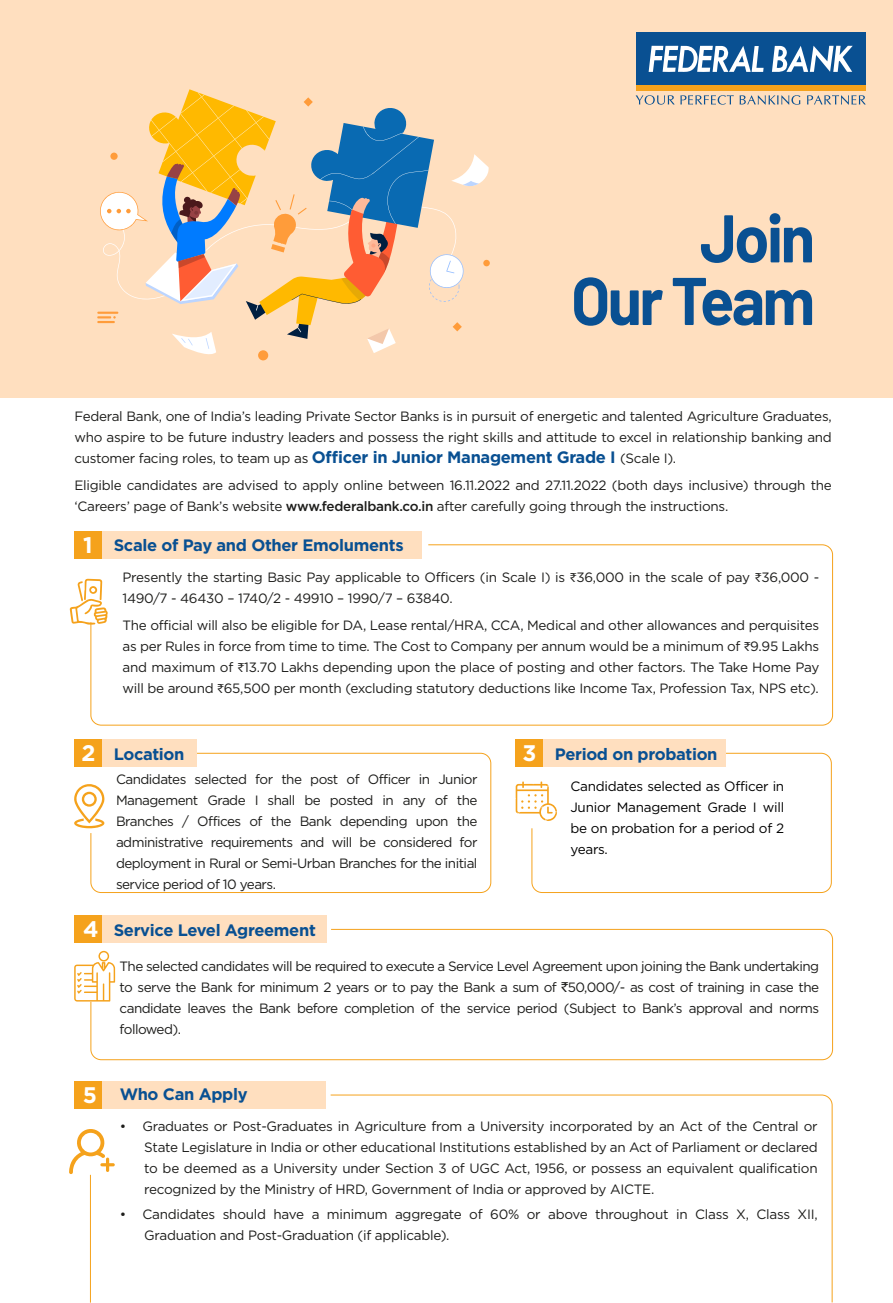
<style>
.page{position:relative;width:893px;height:1303px;background:#fff}
.page>*{position:absolute;margin:0;border:0;box-sizing:border-box;transform-origin:0 0}
.t1{font:700 67.35px/62.6px "Barlow";letter-spacing:-.04em;color:#095092;text-align:right;scale:.93 1}
.t2{font:700 22.5px "Gotham";color:#fff}
.t3{font:700 16.5px "Gotham";letter-spacing:-.02em;color:#095092}
.t4{font:13.5px/21px "Gotham";letter-spacing:-.02em;color:#1d1d1b;text-align:justify}
.t5{font:13.5px/21px "Gotham";letter-spacing:-.02em;color:#000;text-align:justify}
.s1{font-weight:700;font-size:16.5px;color:#095092}
.s2{font-weight:500}
.s3{font-size:22.5px;color:#fff}
.s4{font-family:"Myriad Pro"}
.s5{font-family:"Rupee Foradian"}
</style>
<div class="page">
<div style="left:0;top:0;width:893px;height:397px;background:#ffdfbf"></div>
<svg style="left:69px;top:1129px;width:46px;height:45px"></svg>
<div style="left:636px;top:33px;width:230px;height:58px;background:#095092"></div>
<div style="left:636px;top:85px;width:230px;height:6px;background:#f5a21c"></div>
<svg style="left:649px;top:46px;width:115px;height:26px"></svg>
<svg style="left:772px;top:46px;width:81px;height:26px"></svg>
<svg style="left:636px;top:95px;width:98px;height:10px"></svg>
<svg style="left:740px;top:95px;width:60px;height:10px"></svg>
<svg style="left:807px;top:95px;width:59px;height:10px"></svg>
<svg style="left:90px;top:544px;width:743px;height:181px"></svg>
<svg style="left:70px;top:578px;width:38px;height:47px"></svg>
<div style="left:102px;top:531px;width:319px;height:28px;background:#ffdfbf"></div>
<div style="left:74px;top:531px;width:28px;height:28px;background:#f5a21c"></div>
<svg style="left:90px;top:752px;width:401px;height:141px"></svg>
<div style="left:102px;top:739px;width:94px;height:28px;background:#ffdfbf"></div>
<div style="left:74px;top:739px;width:28px;height:28px;background:#f5a21c"></div>
<div style="left:543px;top:739px;width:182px;height:28px;background:#ffdfbf"></div>
<div style="left:515px;top:739px;width:28px;height:28px;background:#f5a21c"></div>
<svg style="left:74px;top:782px;width:31px;height:46px"></svg>
<svg style="left:516px;top:752px;width:316px;height:141px"></svg>
<svg style="left:90px;top:929px;width:743px;height:131px"></svg>
<div style="left:102px;top:915px;width:225px;height:28px;background:#ffdfbf"></div>
<div style="left:74px;top:915px;width:28px;height:28px;background:#f5a21c"></div>
<hr style="left:90px;top:1174px;width:1px;height:128px;background:#f5a21c">
<svg style="left:330px;top:1094px;width:503px;height:209px"></svg>
<div style="left:102px;top:1081px;width:224px;height:28px;background:#ffdfbf"></div>
<div style="left:74px;top:1081px;width:28px;height:28px;background:#f5a21c"></div>
<svg style="left:74px;top:951px;width:41px;height:50px"></svg>
<div style="left:258px;top:350px;width:10px;height:10px;background:#ff9c3a;border-radius:50%"></div>
<svg style="left:97px;top:89px;width:392px;height:268px"></svg>
<h1 class="t1" style="left:571px;top:207px;width:264px">Join<br>Our Team</h1>
<p class="t4" style="left:74px;top:405px;width:759px">Federal Bank, one of India’s leading Private Sector Banks is in pursuit of energetic and talented Agriculture Graduates, who aspire to be future industry leaders and possess the right skills and attitude to excel in relationship banking and customer facing roles, to team up as <span class="s1">Officer in Junior Management Grade I</span> (Scale I).</p>
<p class="t4" style="left:74px;top:474px;width:759px">Eligible candidates are advised to apply online between 16.11.2022 and 27.11.2022 (both days inclusive) through the ‘Careers’ page of Bank’s website <span class="s2">www.federalbank.co.in</span> after carefully going through the instructions.</p>
<p class="t3" style="left:83px;top:534px;width:322px"><span class="s3">1</span> Scale of Pay and Other Emoluments</p>
<p class="t4" style="left:123px;top:566px;width:698px">Presently the starting Basic Pay applicable to Officers (in Scale I) is <span class="s4">₹</span>36,000 in the scale of pay <span class="s4">₹</span>36,000 -<br>1490/7 - 46430 – 1740/2 - 49910 – 1990/7 – 63840.</p>
<p class="t4" style="left:123px;top:614px;width:698px">The official will also be eligible for DA, Lease rental/HRA, CCA, Medical and other allowances and perquisites as per Rules in force from time to time. The Cost to Company per annum would be a minimum of <span class="s4">₹</span>9.95 Lakhs and maximum of <span class="s4">₹</span>13.70 Lakhs depending upon the place of posting and other factors. The Take Home Pay will be around <span class="s4">₹</span>65,500 per month (excluding statutory deductions like Income Tax, Profession Tax, NPS etc).</p>
<p class="t3" style="left:82px;top:743px;width:104px"><span class="s3">2</span> Location</p>
<p class="t4" style="left:116px;top:768px;width:363px">Candidates selected for the post of Officer in Junior Management Grade I shall be posted in any of the Branches / Offices of the Bank depending upon the administrative requirements and will be considered for deployment in Rural or Semi-Urban Branches for the initial service period of 10 years.</p>
<p class="t3" style="left:83px;top:919px;width:234px"><span class="s3">4</span> Service Level Agreement</p>
<p class="t3" style="left:523px;top:743px;width:196px"><span class="s3">3</span> Period on probation</p>
<p class="t5" style="left:570px;top:775px;width:215px">Candidates selected as Officer in Junior Management Grade I will be on probation for a period of 2 years.</p>
<h2 class="t2" style="left:83px;top:1080px;width:16px">5</h2>
<p class="t4" style="left:120px;top:955px;width:701px">The selected candidates will be required to execute a Service Level Agreement upon joining the Bank undertaking to serve the Bank for minimum 2 years or to pay the Bank a sum of <span class="s5">`</span>50,000/- as cost of training in case the candidate leaves the Bank before completion of the service period (Subject to Bank’s approval and norms followed).</p>
<p class="t3" style="left:120px;top:1083px;width:129px">Who Can Apply</p>
<p class="t4" style="left:144px;top:1115px;width:675px;text-indent:-24px">• Graduates or Post-Graduates in Agriculture from a University incorporated by an Act of the Central or State Legislature in India or other educational Institutions established by an Act of Parliament or declared to be deemed as a University under Section 3 of UGC Act, 1956, or possess an equivalent qualification recognized by the Ministry of HRD, Government of India or approved by AICTE.</p>
<p class="t4" style="left:144px;top:1203px;width:675px;text-indent:-24px">• Candidates should have a minimum aggregate of 60% or above throughout in Class X, Class XII,<br>Graduation and Post-Graduation (if applicable).</p>
</div>
